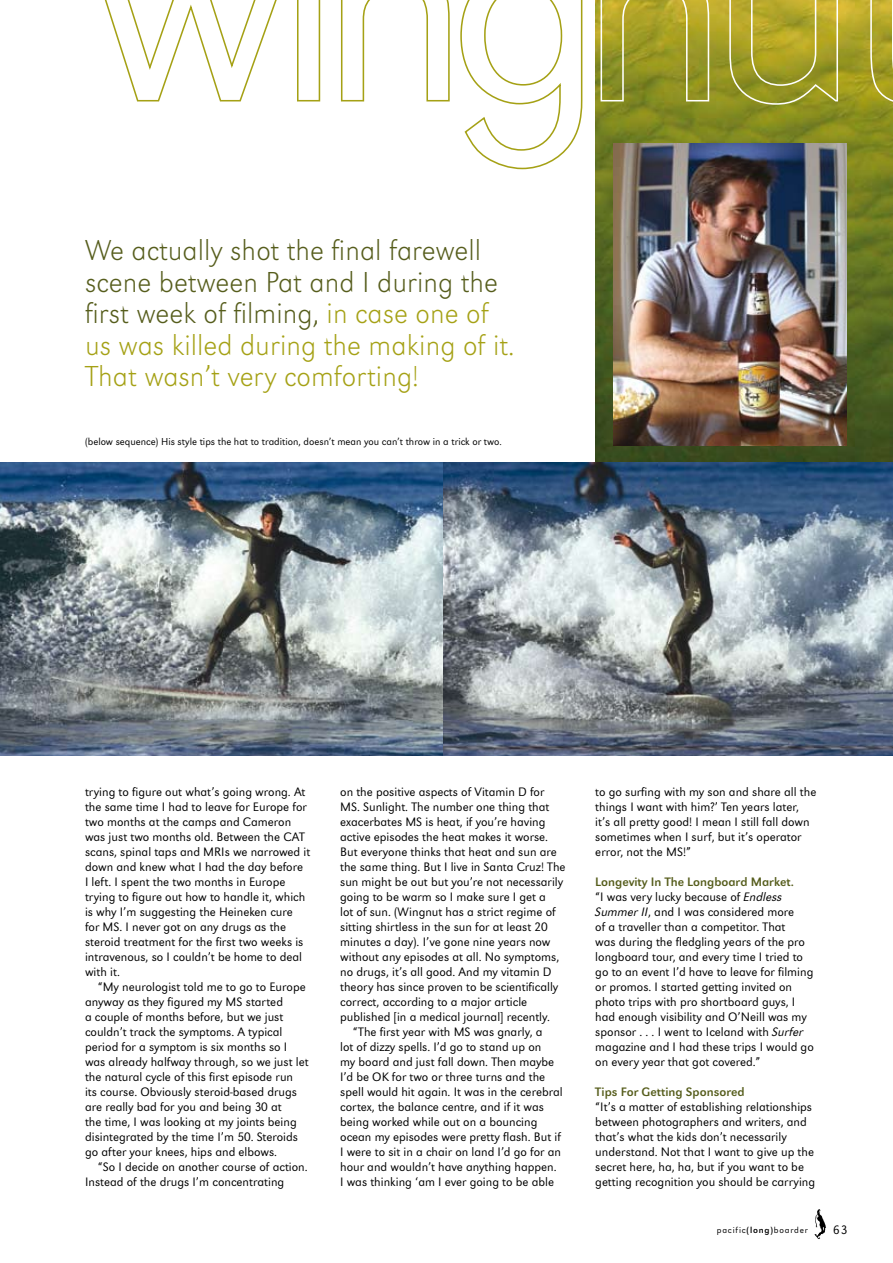
<style>
.page{position:relative;width:893px;height:1263px;background:#fff}
.page>*{position:absolute;margin:0;border:0;box-sizing:border-box;transform-origin:0 0}
.t1{font:300 30px/31.5px "Australian Sans";color:#565d1c}
.t2{font:12.75px/15px "Australian Sans";color:#000}
.t3{font:12.75px "Australian Sans Semi";color:#565d1c}
.t4{font:10.5px "Australian Sans";color:#000}
.t5{font:9px "Australian Sans";letter-spacing:.09em;color:#000}
.s1{color:#a5a115}
.s2{font-style:italic}
.s3{font-family:"Australian Sans Semi"}
</style>
<div class="page">
<img style="left:814px;top:1209px;width:12px;height:30px">
<img style="left:595px;top:0;width:298px;height:462px">
<img style="left:0;top:462px;width:443px;height:294px">
<img style="left:443px;top:462px;width:450px;height:294px">
<img style="left:613px;top:143px;width:233px;height:302px">
<svg style="left:104px;top:0;width:479px;height:170px"></svg>
<svg style="left:600px;top:0;width:293px;height:105px;background:#a9a231"></svg>
<h1 class="t1" style="left:85px;top:234px;width:431px">We actually shot the final farewell scene between Pat and I during the first week of filming, <span class="s1">in case one of us was killed during the making of it.<br>That wasn’t very comforting!</span></h1>
<p class="t4" style="left:85px;top:436px;width:418px">(below sequence) His style tips the hat to tradition, doesn’t mean you can’t throw in a trick or two.</p>
<p class="t2" style="left:85px;top:785px;width:227px">trying to figure out what’s going wrong. At the same time I had to leave for Europe for two months at the camps and Cameron was just two months old. Between the CAT scans, spinal taps and MRIs we narrowed it down and knew what I had the day before<br>I left. I spent the two months in Europe trying to figure out how to handle it, which is why I’m suggesting the Heineken cure for MS. I never got on any drugs as the steroid treatment for the first two weeks is intravenous, so I couldn’t be home to deal with it.</p>
<p class="t2" style="left:85px;top:980px;width:225px;text-indent:13px">“My neurologist told me to go to Europe anyway as they figured my MS started<br>a couple of months before, but we just couldn’t track the symptoms. A typical period for a symptom is six months so I was already halfway through, so we just let the natural cycle of this first episode run<br>its course. Obviously steroid-based drugs are really bad for you and being 30 at<br>the time, I was looking at my joints being disintegrated by the time I’m 50. Steroids go after your knees, hips and elbows.</p>
<p class="t2" style="left:85px;top:1160px;width:224px;text-indent:13px">“So I decide on another course of action.<br>Instead of the drugs I’m concentrating</p>
<p class="t2" style="left:340px;top:785px;width:206px">on the positive aspects of Vitamin D for</p>
<p class="t2" style="left:340px;top:800px;width:211px">MS. Sunlight. The number one thing that</p>
<p class="t2" style="left:340px;top:815px;width:207px">exacerbates MS is heat, if you’re having</p>
<p class="t2" style="left:340px;top:830px;width:210px">active episodes the heat makes it worse.</p>
<p class="t2" style="left:340px;top:845px;width:218px">But everyone thinks that heat and sun are</p>
<p class="t2" style="left:340px;top:860px;width:227px">the same thing. But I live in Santa Cruz! The</p>
<p class="t2" style="left:340px;top:875px;width:225px">sun might be out but you’re not necessarily</p>
<p class="t2" style="left:340px;top:890px;width:207px">going to be warm so I make sure I get a</p>
<p class="t2" style="left:340px;top:905px;width:217px">lot of sun. (Wingnut has a strict regime of</p>
<p class="t2" style="left:340px;top:920px;width:209px">sitting shirtless in the sun for at least 20</p>
<p class="t2" style="left:340px;top:935px;width:212px">minutes a day). I’ve gone nine years now</p>
<p class="t2" style="left:340px;top:950px;width:221px">without any episodes at all. No symptoms,</p>
<p class="t2" style="left:340px;top:965px;width:213px">no drugs, it’s all good. And my vitamin D</p>
<p class="t2" style="left:340px;top:980px;width:220px">theory has since proven to be scientifically</p>
<p class="t2" style="left:340px;top:995px;width:189px">correct, according to a major article</p>
<p class="t2" style="left:340px;top:1010px;width:211px">published [in a medical journal] recently.</p>
<p class="t2" style="left:353px;top:1025px;width:191px">“The first year with MS was gnarly, a</p>
<p class="t2" style="left:340px;top:1040px;width:203px">lot of dizzy spells. I’d go to stand up on</p>
<p class="t2" style="left:340px;top:1055px;width:216px">my board and just fall down. Then maybe</p>
<p class="t2" style="left:340px;top:1070px;width:207px">I’d be OK for two or three turns and the</p>
<p class="t2" style="left:340px;top:1085px;width:224px">spell would hit again. It was in the cerebral</p>
<p class="t2" style="left:340px;top:1100px;width:205px">cortex, the balance centre, and if it was</p>
<p class="t2" style="left:340px;top:1115px;width:199px">being worked while out on a bouncing</p>
<p class="t2" style="left:340px;top:1130px;width:222px">ocean my episodes were pretty flash. But if</p>
<p class="t2" style="left:340px;top:1145px;width:222px">I were to sit in a chair on land I’d go for an</p>
<p class="t2" style="left:340px;top:1160px;width:218px">hour and wouldn’t have anything happen.</p>
<p class="t2" style="left:340px;top:1175px;width:215px">I was thinking ‘am I ever going to be able</p>
<p class="t2" style="left:595px;top:785px;width:223px">to go surfing with my son and share all the things I want with him?’ Ten years later, it’s all pretty good! I mean I still fall down sometimes when I surf, but it’s operator error, not the MS!”</p>
<p class="t3" style="left:595px;top:875px;width:200px">Longevity I n The Longboard Market.</p>
<p class="t2" style="left:595px;top:890px;width:220px">“I was very lucky because of <span class="s2">Endless Summer II</span>, and I was considered more<br>of a traveller than a competitor. That<br>was during the fledgling years of the pro longboard tour, and every time I tried to go to an event I’d have to leave for filming or promos. I started getting invited on photo trips with pro shortboard guys, I had enough visibility and O’Neill was my sponsor . . . I went to Iceland with <span class="s2">Surfer </span>magazine and I had these trips I would go on every year that got covered.”</p>
<p class="t3" style="left:595px;top:1085px;width:151px">Tips For Getting Sponsored</p>
<p class="t2" style="left:595px;top:1100px;width:221px">“It’s a matter of establishing relationships between photographers and writers, and that’s what the kids don’t necessarily understand. Not that I want to give up the secret here, ha, ha, but if you want to be getting recognition you should be carrying</p>
<p class="t5" style="left:717px;top:1225px;width:93px">pacific<span class="s3">(long)</span>boarder</p>
<p class="t2" style="left:833px;top:1222px;width:16px">63</p>
</div>
